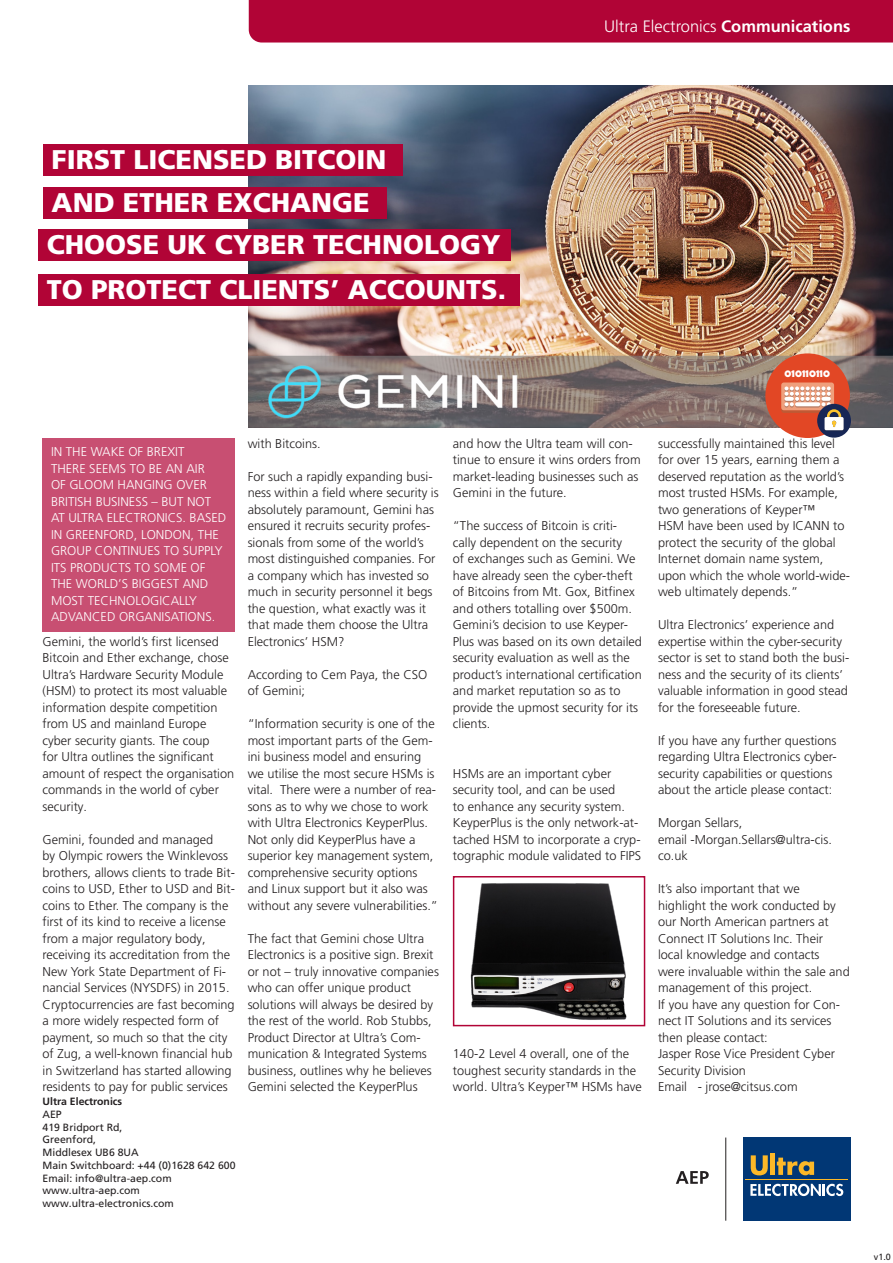
<style>
.page{position:relative;width:893px;height:1263px;background:#fff}
.page>*{position:absolute;margin:0;border:0;box-sizing:border-box;transform-origin:0 0}
.Main_Heading{font:900 27px "Frutiger LT Pro";color:#fff}
.t1{font:300 16.5px "Frutiger LT Pro";color:#fff}
.t2{font:300 12.75px/16.5px "Frutiger LT Pro";color:#231f20}
.t3{font:300 12.75px/16.5px "Frutiger LT Pro";color:#fff}
.t4{font:700 11.1px "Berlin Sans FB Demi";color:#fff}
.t5{font:10.5px "Frutiger LT Pro";color:#231f20}
.t6{font:700 10.5px "Frutiger LT Pro";color:#231f20}
.t7{font:9px "Frutiger LT Pro";color:#231f20}
.s1{font-weight:700}
</style>
<div class="page">
<img style="left:249px;top:85px;width:644px;height:342px">
<div style="left:43px;top:145px;width:360px;height:31px;background:#b10436"></div>
<div style="left:743px;top:1137px;width:107px;height:84px;background:#013775"></div>
<svg style="left:750px;top:1184px;width:93px;height:12px"></svg>
<svg style="left:751px;top:1155px;width:17px;height:20px"></svg>
<div style="left:770px;top:1153px;width:5px;height:22px;background:#fcb828"></div>
<svg style="left:777px;top:1157px;width:37px;height:18px"></svg>
<hr style="left:745px;top:1178px;width:103px;height:1px;background:#fcb828">
<svg style="left:676px;top:1171px;width:33px;height:13px"></svg>
<hr style="left:725px;top:1137px;width:1px;height:84px;background:#231f20">
<div style="left:43px;top:438px;width:192px;height:193px;background:#c84f72"></div>
<img style="left:470px;top:883px;width:157px;height:137px">
<div style="left:453px;top:876px;width:192px;height:150px;border:2px solid #b10436"></div>
<div style="left:249px;top:0;width:644px;height:43px;background:#b10436"></div>
<div style="left:766px;top:353px;width:84px;height:85px;background:#e24725;border-radius:50%"></div>
<div style="left:781px;top:382px;width:53px;height:28px;background:#ef9f7c;border-radius:3px"></div>
<div style="left:817px;top:404px;width:33px;height:34px;background:#172756;border-radius:50%"></div>
<svg style="left:781px;top:386px;width:63px;height:45px"></svg>
<div style="left:43px;top:187px;width:344px;height:31px;background:#b10436"></div>
<div style="left:38px;top:230px;width:472px;height:31px;background:#b10436"></div>
<div style="left:38px;top:274px;width:482px;height:32px;background:#b10436"></div>
<p class="t1" style="left:604px;top:16px;width:248px">Ultra Electronics <span class="s1">Communications</span></p>
<p class="Main_Heading" style="left:52px;top:143px;width:336px">FIRST LICENSED BITCOIN</p>
<p class="Main_Heading" style="left:52px;top:186px;width:320px">AND ETHER EXCHANGE</p>
<p class="Main_Heading" style="left:47px;top:228px;width:455px">CHOOSE UK CYBER TECHNOLOGY</p>
<p class="Main_Heading" style="left:47px;top:273px;width:461px">TO PROTECT CLIENTS’ ACCOUNTS.</p>
<p class="t4" style="left:784px;top:367px;width:47px">010110110</p>
<p class="t3" style="left:51px;top:444px;width:177px">IN THE WAKE OF BREXIT<br>THERE SEEMS TO BE AN AIR<br>OF GLOOM HANGING OVER<br>BRITISH BUSINESS – BUT NOT<br>AT ULTRA ELECTRONICS. BASED<br>IN GREENFORD, LONDON, THE<br>GROUP CONTINUES TO SUPPLY<br>ITS PRODUCTS TO SOME OF<br>THE WORLD’S BIGGEST AND<br>MOST TECHNOLOGICALLY<br>ADVANCED ORGANISATIONS.</p>
<p class="t2" style="left:43px;top:633px;width:193px">Gemini, the world’s first licensed<br>Bitcoin and Ether exchange, chose<br>Ultra’s Hardware Security Module (HSM) to protect its most valuable information despite competition from US and mainland Europe cyber security giants. The coup<br>for Ultra outlines the significant amount of respect the organisation commands in the world of cyber security.</p>
<p class="t2" style="left:43px;top:831px;width:194px">Gemini, founded and managed<br>by Olympic rowers the Winklevoss brothers, allows clients to trade Bit&shy;coins to USD, Ether to USD and Bit&shy;coins to Ether. The company is the first of its kind to receive a license from a major regulatory body, receiving its accreditation from the New York State Department of Fi&shy;nancial Services (NYSDFS) in 2015.<br>Cryptocurrencies are fast becoming a more widely respected form of payment, so much so that the city of Zug, a well-known financial hub in Switzerland has started allowing residents to pay for public services</p>
<p class="t6" style="left:43px;top:1095px;width:81px">Ultra Electronics</p>
<p class="t5" style="left:43px;top:1108px;width:21px">AEP</p>
<p class="t5" style="left:43px;top:1121px;width:81px">419 Bridport Rd,</p>
<p class="t5" style="left:43px;top:1133px;width:55px">Greenford,</p>
<p class="t5" style="left:43px;top:1146px;width:98px">Middlesex UB6 8UA</p>
<p class="t5" style="left:43px;top:1159px;width:195px">Main Switchboard: +44 (0)1628 642 600</p>
<p class="t5" style="left:43px;top:1172px;width:131px">Email: info@ultra-aep.com</p>
<p class="t5" style="left:43px;top:1184px;width:99px">www.ultra-aep.com</p>
<p class="t5" style="left:43px;top:1197px;width:133px">www.ultra-electronics.com</p>
<p class="t2" style="left:248px;top:435px;width:74px">with Bitcoins.</p>
<p class="t2" style="left:248px;top:468px;width:193px">For such a rapidly expanding busi&shy;ness within a field where security is absolutely paramount, Gemini has ensured it recruits security profes&shy;sionals from some of the world’s most distinguished companies. For a company which has invested so much in security personnel it begs the question, what exactly was it that made them choose the Ultra<br>Electronics’ HSM?</p>
<p class="t2" style="left:248px;top:666px;width:181px">According to Cem Paya, the CSO of Gemini;</p>
<p class="t2" style="left:248px;top:715px;width:192px">“Information security is one of the most important parts of the Gem&shy;ini business model and ensuring we utilise the most secure HSMs is vital. There were a number of rea&shy;sons as to why we chose to work with Ultra Electronics KeyperPlus.<br>Not only did KeyperPlus have a superior key management system, comprehensive security options and Linux support but it also was without any severe vulnerabilities.”</p>
<p class="t2" style="left:248px;top:930px;width:193px">The fact that Gemini chose Ultra Electronics is a positive sign. Brexit or not – truly innovative companies who can offer unique product solutions will always be desired by the rest of the world. Rob Stubbs, Product Director at Ultra’s Com&shy;munication &amp; Integrated Systems business, outlines why he believes Gemini selected the KeyperPlus</p>
<p class="t2" style="left:453px;top:435px;width:189px">and how the Ultra team will con&shy;tinue to ensure it wins orders from market-leading businesses such as<br>Gemini in the future.</p>
<p class="t2" style="left:453px;top:517px;width:191px">“The success of Bitcoin is criti&shy;cally dependent on the security<br>of exchanges such as Gemini. We have already seen the cyber-theft of Bitcoins from Mt. Gox, Bitfinex and others totalling over $500m.<br>Gemini’s decision to use Keyper-<br>Plus was based on its own detailed security evaluation as well as the product’s international certification and market reputation so as to provide the upmost security for its clients.</p>
<p class="t2" style="left:453px;top:765px;width:190px">HSMs are an important cyber security tool, and can be used<br>to enhance any security system.<br>KeyperPlus is the only network-at&shy;tached HSM to incorporate a cryp&shy;tographic module validated to FIPS</p>
<p class="t2" style="left:453px;top:1045px;width:191px">140-2 Level 4 overall, one of the toughest security standards in the world. Ultra’s Keyper™ HSMs have</p>
<p class="t2" style="left:658px;top:435px;width:194px">successfully maintained this level for over 15 years, earning them a deserved reputation as the world’s most trusted HSMs. For example, two generations of Keyper™<br>HSM have been used by ICANN to protect the security of the global<br>Internet domain name system, upon which the whole world-wide&shy;web ultimately depends.”</p>
<p class="t2" style="left:658px;top:616px;width:193px">Ultra Electronics’ experience and expertise within the cyber-security sector is set to stand both the busi&shy;ness and the security of its clients’ valuable information in good stead for the foreseeable future.</p>
<p class="t2" style="left:658px;top:732px;width:180px">If you have any further questions regarding Ultra Electronics cyber&shy;security capabilities or questions about the article please contact:</p>
<p class="t2" style="left:658px;top:814px;width:86px">Morgan Sellars,</p>
<p class="t2" style="left:658px;top:831px;width:175px">email -Morgan.Sellars@ultra-cis. co.uk</p>
<p class="t2" style="left:658px;top:880px;width:193px">It’s also important that we highlight the work conducted by our North American partners at<br>Connect IT Solutions Inc. Their local knowledge and contacts<br>were invaluable within the sale and management of this project.</p>
<p class="t2" style="left:658px;top:996px;width:184px">If you have any question for Con&shy;nect IT Solutions and its services then please contact:</p>
<p class="t2" style="left:658px;top:1045px;width:178px">Jasper Rose Vice President Cyber<br>Security Division</p>
<p class="t2" style="left:658px;top:1078px;width:141px">Email - jrose@citsus.com</p>
<p class="t7" style="left:874px;top:1251px;width:19px">v1.0</p>
</div>
